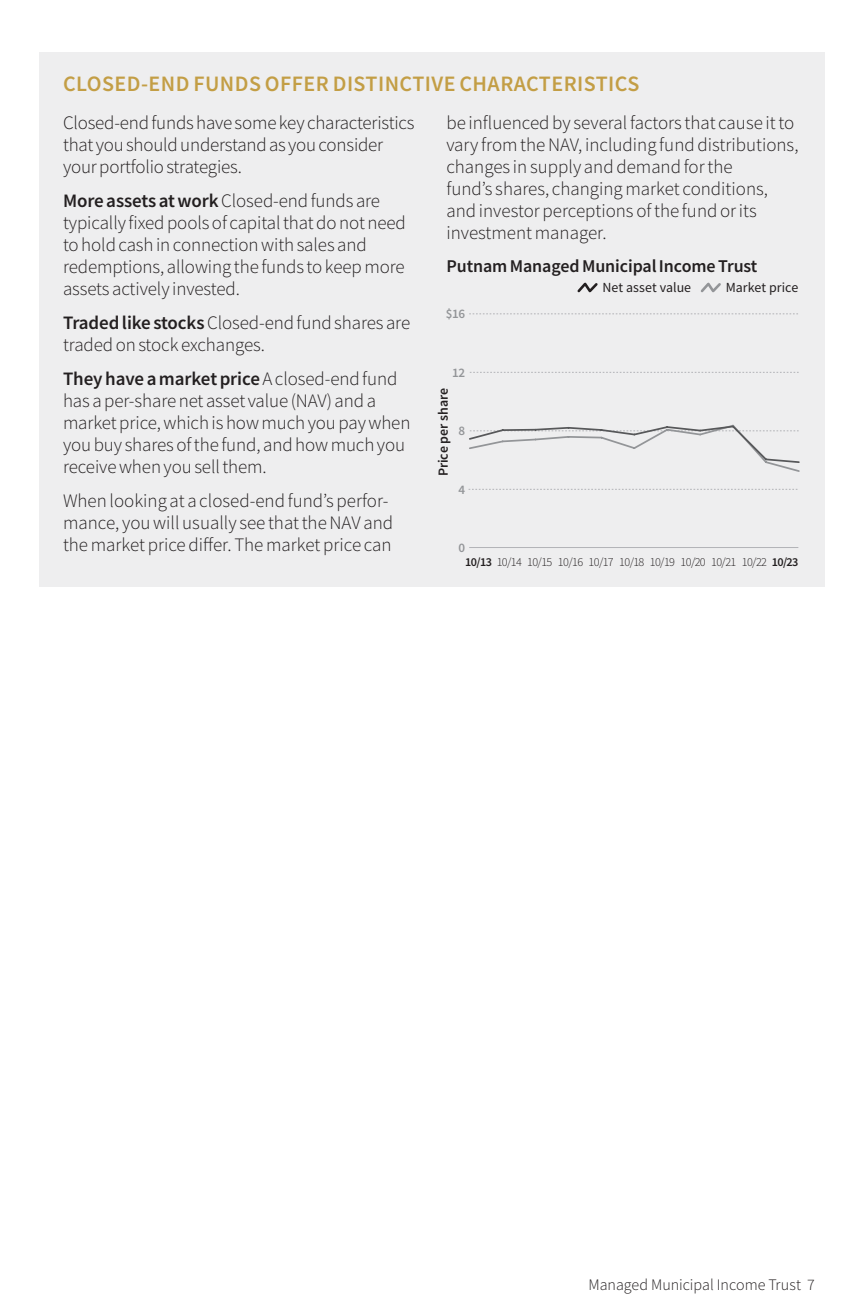
<style>
.page{position:relative;width:864px;height:1314px;background:#fff}
.page>*{position:absolute;margin:0;border:0;box-sizing:border-box;transform-origin:0 0}
.Interview_Sidebar_Head{font:600 22px "Source Sans Pro";letter-spacing:.02em;color:#c39e45}
.Interview_Sidebar_Text{font:300 19px/22px "Source Sans Pro";letter-spacing:-.005em;color:#231f20}
.Interview_Sidebar_Text-2{font:600 18px "Source Sans Pro";letter-spacing:-.005em;color:#231f20}
.t1{font:300 16px "Source Sans Pro";color:#231f20}
.t2{font:14px "Source Sans Pro";color:#231f20}
.t3{font:600 14px "Source Sans Pro";color:#231f20}
.t4{font:600 13px "Source Sans Pro";color:#939598}
.t5{font:300 12.2px "Source Sans Pro";letter-spacing:-.05em;color:#231f20}
.s1{font-weight:600}
</style>
<div class="page">
<div style="left:39px;top:52px;width:786px;height:535px;background:#eeeeef"></div>
<svg style="left:469px;top:489px;width:328px;height:1px"></svg>
<svg style="left:470px;top:372px;width:329px;height:1px"></svg>
<svg style="left:469px;top:313px;width:329px;height:1px"></svg>
<svg style="left:701px;top:282px;width:20px;height:11px"></svg>
<svg style="left:577px;top:282px;width:21px;height:11px"></svg>
<hr style="left:469px;top:547px;width:329px;height:1px;background:#b2b3b7">
<svg style="left:469px;top:424px;width:331px;height:48px"></svg>
<p class="Interview_Sidebar_Head" style="left:63px;top:69px;width:578px">CLOSED-END FUNDS OFFER DISTINCTIVE CHARACTERISTICS</p>
<p class="Interview_Sidebar_Text" style="left:63px;top:111px;width:353px">Closed-end funds have some key characteristics that you should understand as you consider your portfolio strategies.</p>
<p class="Interview_Sidebar_Text" style="left:63px;top:189px;width:344px"><span class="s1">More assets at work</span> Closed-end funds are typically fixed pools of capital that do not need to hold cash in connection with sales and redemptions, allowing the funds to keep more assets actively invested.</p>
<p class="Interview_Sidebar_Text" style="left:63px;top:311px;width:349px"><span class="s1">Traded like stocks</span> Closed-end fund shares are traded on stock exchanges.</p>
<p class="Interview_Sidebar_Text" style="left:63px;top:367px;width:349px"><span class="s1">They have a market price</span> A closed-end fund has a per-share net asset value (NAV) and a market price, which is how much you pay when you buy shares of the fund, and how much you receive when you sell them.</p>
<p class="Interview_Sidebar_Text" style="left:63px;top:489px;width:332px">When looking at a closed-end fund’s perfor&shy;mance, you will usually see that the NAV and the market price differ. The market price can</p>
<p class="Interview_Sidebar_Text" style="left:446px;top:111px;width:354px">be influenced by several factors that cause it to vary from the NAV, including fund distributions, changes in supply and demand for the<br>fund’s shares, changing market conditions, and investor perceptions of the fund or its investment manager.</p>
<p class="Interview_Sidebar_Text-2" style="left:446px;top:254px;width:313px">Putnam Managed Municipal Income Trust</p>
<p class="t2" style="left:603px;top:279px;width:90px">Net asset value</p>
<p class="t2" style="left:726px;top:279px;width:74px">Market price</p>
<p class="t4" style="left:446px;top:305px;width:21px">$16</p>
<p class="t4" style="left:452px;top:364px;width:15px">12</p>
<p class="t3" style="left:434px;top:476px;width:90px;rotate:-90deg">Price per share</p>
<p class="t4" style="left:459px;top:422px;width:8px">8</p>
<p class="t4" style="left:459px;top:481px;width:8px">4</p>
<p class="t4" style="left:459px;top:539px;width:8px">0</p>
<p class="t5" style="left:465px;top:555px;width:335px"><span class="s1">10/13</span> 10/14 10/15 10/16 10/17 10/18 10/19 10/20 10/21 10/22 <span class="s1">10/23</span></p>
<p class="t1" style="left:589px;top:1275px;width:228px">Managed Municipal Income Trust 7</p>
</div>
